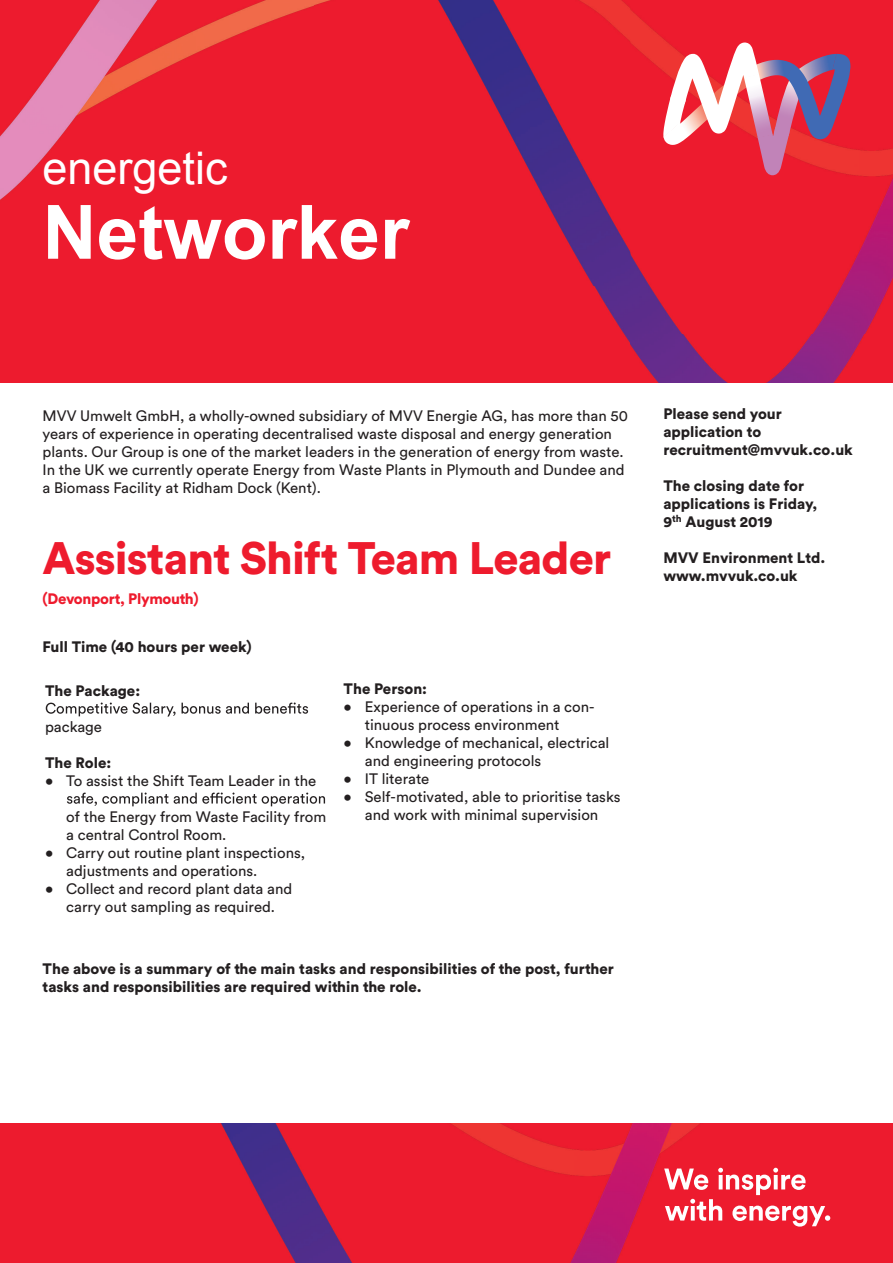
<style>
.page{position:relative;width:893px;height:1263px;background:#fff}
.page>*{position:absolute;margin:0;border:0;box-sizing:border-box;transform-origin:0 0}
.t1{font:700 75px "Arial";color:#fff}
.t2{font:900 45px "Circular Pro";letter-spacing:-.02em;color:#ee1b2d}
.t3{font:45px "Arial";color:#fff}
.t4{font:15px/18px "Circular Pro";color:#231f20}
.t5{font:900 15px/18px "Circular Pro";color:#231f20}
.t6{font:900 15px "Circular Pro";letter-spacing:-.02em;color:#ee1b2d}
</style>
<div class="page">
<img style="left:0;top:0;width:893px;height:383px">
<img style="left:0;top:1123px;width:893px;height:140px">
<svg style="left:663px;top:43px;width:187px;height:132px"></svg>
<svg style="left:664px;top:1168px;width:166px;height:58px"></svg>
<svg style="left:46px;top:702px;width:262px;height:14px"></svg>
<svg style="left:67px;top:792px;width:258px;height:14px"></svg>
<h2 class="t3" style="left:43px;top:138px;width:187px">energetic</h2>
<h1 class="t1" style="left:43px;top:183px;width:368px">Networker</h1>
<p class="t4" style="left:43px;top:406px;width:587px">MVV Umwelt GmbH, a wholly-owned subsidiary of MVV Energie AG, has more than 50 years of experience in operating decentralised waste disposal and energy generation plants. Our Group is one of the market leaders in the generation of energy from waste.<br>In the UK we currently operate Energy from Waste Plants in Plymouth and Dundee and a Biomass Facility at Ridham Dock (Kent).</p>
<h2 class="t2" style="left:43px;top:527px;width:570px">Assistant Shift Team Leader</h2>
<p class="t6" style="left:43px;top:588px;width:158px">(Devonport, Plymouth)</p>
<p class="t5" style="left:43px;top:637px;width:211px">Full Time (40 hours per week)</p>
<p class="t5" style="left:45px;top:681px;width:97px">The Package:</p>
<p class="t4" style="left:45px;top:717px;width:58px">package</p>
<p class="t5" style="left:45px;top:753px;width:68px">The Role:</p>
<p class="t4" style="left:45px;top:771px;width:273px">• To assist the Shift Team Leader in the</p>
<p class="t4" style="left:66px;top:807px;width:261px">of the Energy from Waste Facility from a central Control Room.</p>
<p class="t4" style="left:66px;top:843px;width:240px;text-indent:-21px">• Carry out routine plant inspections, adjustments and operations.</p>
<p class="t4" style="left:45px;top:879px;width:249px;text-align:center">• Collect and record plant data and carry out sampling as required.</p>
<p class="t5" style="left:344px;top:680px;width:85px">The Person:</p>
<p class="t4" style="left:365px;top:697px;width:231px;text-indent:-21px">• Experience of operations in a con&shy;tinuous process environment</p>
<p class="t4" style="left:365px;top:733px;width:246px;text-indent:-21px">• Knowledge of mechanical, electrical and engineering protocols</p>
<p class="t4" style="left:344px;top:769px;width:87px">• IT literate</p>
<p class="t4" style="left:344px;top:787px;width:279px;text-align:center">• Self-motivated, able to prioritise tasks and work with minimal supervision</p>
<p class="t5" style="left:43px;top:959px;width:573px">The above is a summary of the main tasks and responsibilities of the post, further tasks and responsibilities are required within the role.</p>
<p class="t5" style="left:663px;top:404px;width:191px">Please send your application to recruitment@mvvuk.co.uk</p>
<p class="t5" style="left:663px;top:476px;width:155px">The closing date for applications is Friday,<br>9<sup>th</sup> August 2019</p>
<p class="t5" style="left:663px;top:548px;width:164px">MVV Environment Ltd. www.mvvuk.co.uk</p>
</div>
